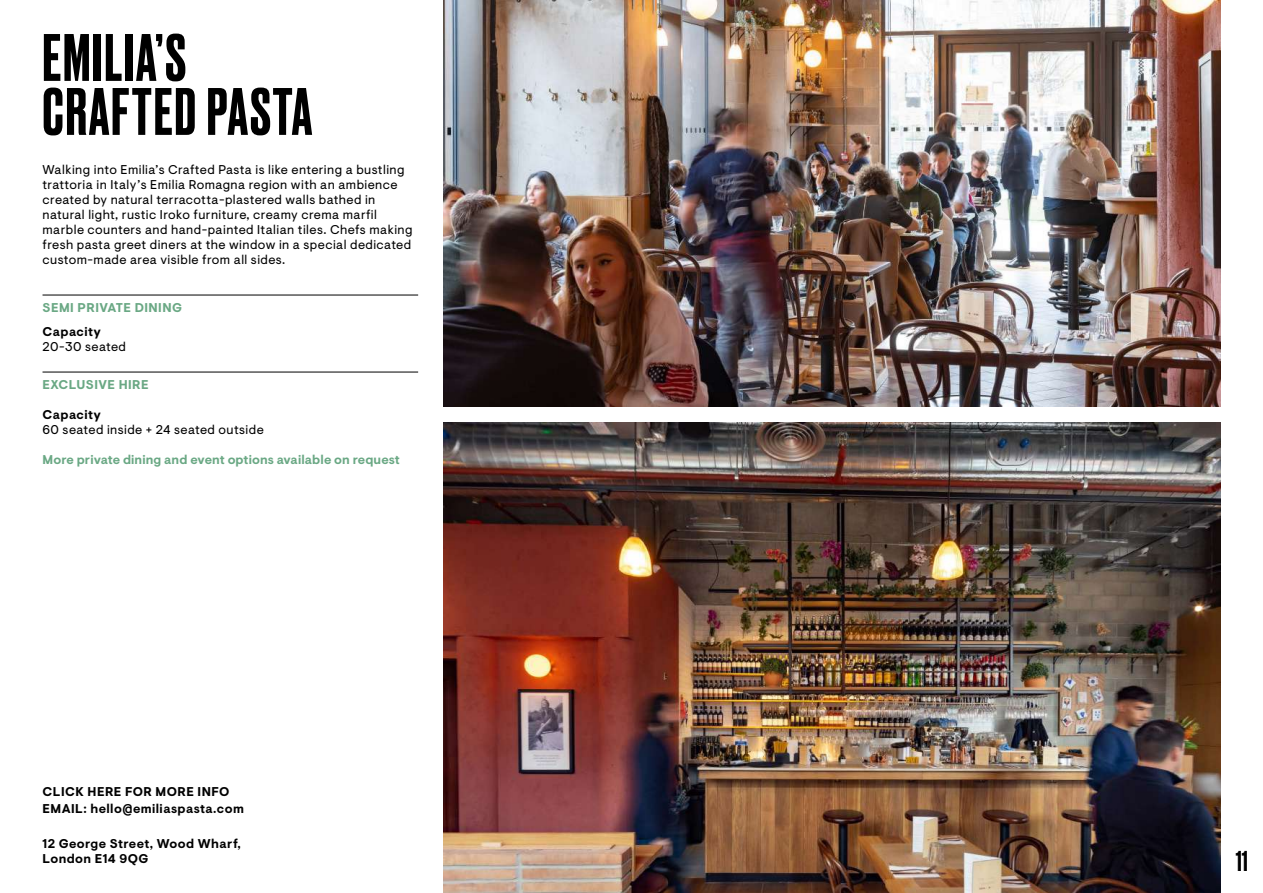
<style>
.page{position:relative;width:1263px;height:893px;background:#fff}
.page>*{position:absolute;margin:0;border:0;box-sizing:border-box;transform-origin:0 0}
.t1{font:500 63px/54px "Druk";letter-spacing:.035em;color:#000}
.t2{font:500 27px "Druk";color:#000}
.t3{font:12.75px/15px "Visuelt";letter-spacing:.035em;color:#000}
.t4{font:700 12.75px/15px "Visuelt";letter-spacing:.035em;color:#000}
.t5{font:700 12.75px "Visuelt";letter-spacing:.01em;color:#6aa884}
.t6{font:700 12.75px "Visuelt";letter-spacing:.035em;color:#6aa884}
</style>
<div class="page">
<img style="left:444px;top:0;width:776px;height:407px">
<img style="left:444px;top:422px;width:776px;height:471px">
<hr style="left:43px;top:295px;width:375px;height:1px;background:#000">
<hr style="left:43px;top:372px;width:375px;height:1px;background:#000">
<h1 class="t1" style="left:43px;top:27px;width:271px">EMILIA’S<br>CRAFTED PASTA</h1>
<p class="t3" style="left:43px;top:163px;width:372px">Walking into Emilia’s Crafted Pasta is like entering a bustling trattoria in Italy’s Emilia Romagna region with an ambience created by natural terracotta-plastered walls bathed in natural light, rustic Iroko furniture, creamy crema marfil marble counters and hand-painted Italian tiles. Chefs making fresh pasta greet diners at the window in a special dedicated custom-made area visible from all sides.</p>
<p class="t6" style="left:43px;top:300px;width:141px">SEMI PRIVATE DINING</p>
<p class="t4" style="left:43px;top:325px;width:60px">Capacity</p>
<p class="t3" style="left:43px;top:339px;width:85px">20-30 seated</p>
<p class="t6" style="left:43px;top:377px;width:108px">EXCLUSIVE HIRE</p>
<p class="t4" style="left:43px;top:408px;width:60px">Capacity</p>
<p class="t3" style="left:43px;top:423px;width:223px">60 seated inside + 24 seated outside</p>
<p class="t5" style="left:43px;top:452px;width:359px">More private dining and event options available on request</p>
<p class="t4" style="left:43px;top:784px;width:203px;line-height:17px">CLICK HERE FOR MORE INFO<br>EMAIL: hello@emiliaspasta.com</p>
<p class="t4" style="left:43px;top:837px;width:200px">12 George Street, Wood Wharf,<br>London E14 9QG</p>
<h2 class="t2" style="left:1236px;top:842px;width:13px">11</h2>
</div>
